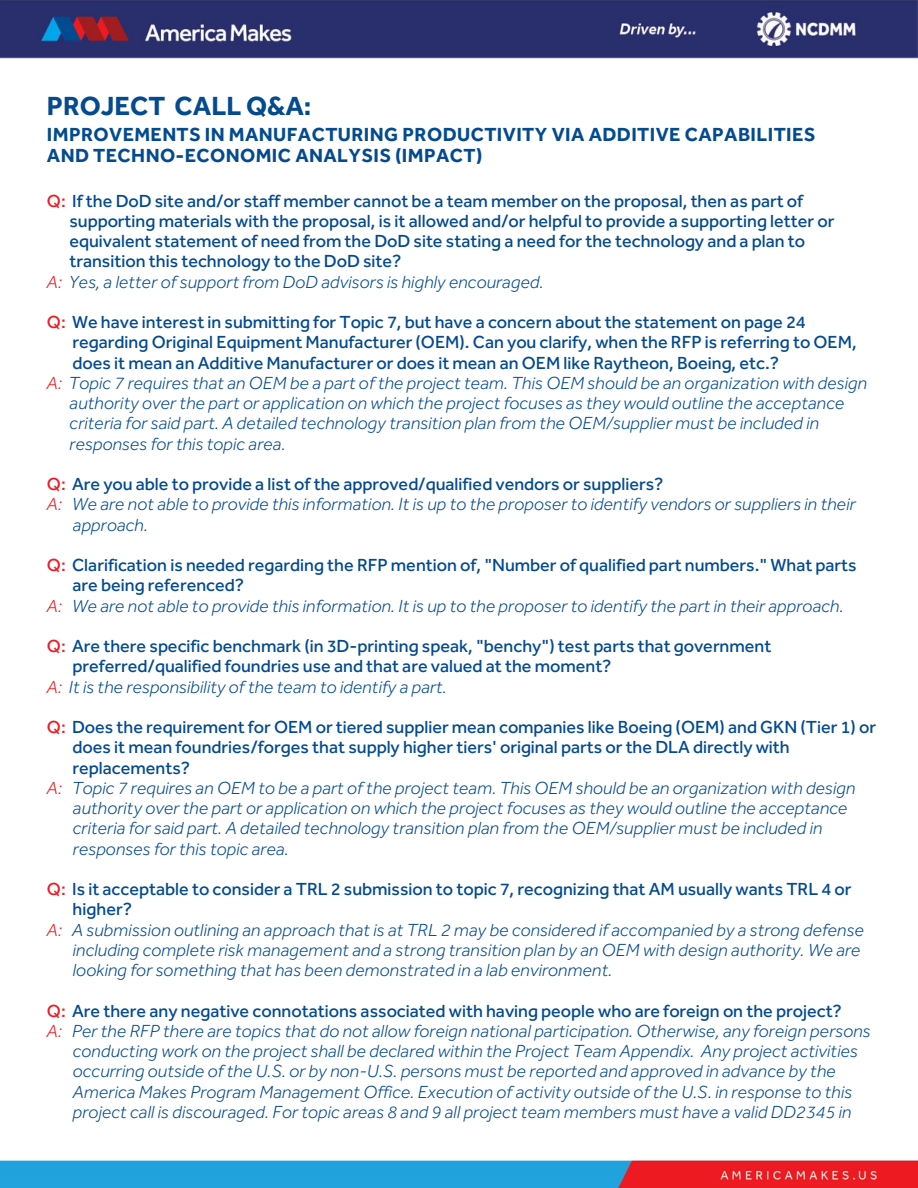
<style>
.page{position:relative;width:918px;height:1188px;background:#fff}
.page>*{position:absolute;margin:0;border:0;box-sizing:border-box;transform-origin:0 0}
.t1{font:700 27px "Effra Trial";color:#034a8f}
.t2{font:700 19.5px "Effra Trial";letter-spacing:.02em;color:#034a8f}
.t3{font:italic 300 18px "Effra Trial";color:#034a8f}
.t4{font:500 18px "Effra Trial";color:#034a8f}
.s1{color:#ee1c24}
</style>
<div class="page">
<img style="left:0;top:0;width:918px;height:59px">
<img style="left:0;top:1157px;width:918px;height:31px">
<p class="t1" style="left:47px;top:90px;width:266px">PROJECT CALL Q&amp;A:</p>
<p class="t2" style="left:47px;top:123px;width:770px">IMPROVEMENTS IN MANUFACTURING PRODUCTIVITY VIA ADDITIVE CAPABILITIES</p>
<p class="t2" style="left:47px;top:144px;width:437px">AND TECHNO-ECONOMIC ANALYSIS (IMPACT)</p>
<p class="t4" style="left:47px;top:190px;width:758px"><span class="s1">Q:</span> If the DoD site and/or staff member cannot be a team member on the proposal, then as part of</p>
<p class="t4" style="left:69px;top:210px;width:767px">supporting materials with the proposal, is it allowed and/or helpful to provide a supporting letter or</p>
<p class="t4" style="left:69px;top:230px;width:737px">equivalent statement of need from the DoD site stating a need for the technology and a plan to</p>
<p class="t4" style="left:69px;top:251px;width:334px">transition this technology to the DoD site?</p>
<p class="t3" style="left:47px;top:271px;width:498px"><span class="s1">A:</span> Yes, a letter of support from DoD advisors is highly encouraged.</p>
<p class="t4" style="left:47px;top:311px;width:760px"><span class="s1">Q:</span> We have interest in submitting for Topic 7, but have a concern about the statement on page 24</p>
<p class="t4" style="left:73px;top:332px;width:786px">regarding Original Equipment Manufacturer (OEM). Can you clarify, when the RFP is referring to OEM,</p>
<p class="t4" style="left:73px;top:352px;width:708px">does it mean an Additive Manufacturer or does it mean an OEM like Raytheon, Boeing, etc.?</p>
<p class="t3" style="left:47px;top:372px;width:822px"><span class="s1">A:</span> Topic 7 requires that an OEM be a part of the project team. This OEM should be an organization with design</p>
<p class="t3" style="left:70px;top:392px;width:776px">authority over the part or application on which the project focuses as they would outline the acceptance</p>
<p class="t3" style="left:70px;top:413px;width:751px">criteria for said part. A detailed technology transition plan from the OEM/supplier must be included in</p>
<p class="t3" style="left:70px;top:433px;width:218px">responses for this topic area.</p>
<p class="t4" style="left:47px;top:473px;width:618px"><span class="s1">Q:</span> Are you able to provide a list of the approved/qualified vendors or suppliers?</p>
<p class="t3" style="left:47px;top:494px;width:810px"><span class="s1">A:</span> We are not able to provide this information. It is up to the proposer to identify vendors or suppliers in their</p>
<p class="t3" style="left:73px;top:514px;width:77px">approach.</p>
<p class="t4" style="left:47px;top:554px;width:811px"><span class="s1">Q:</span> Clarification is needed regarding the RFP mention of, "Number of qualified part numbers." What parts</p>
<p class="t4" style="left:73px;top:575px;width:173px">are being referenced?</p>
<p class="t3" style="left:47px;top:595px;width:798px"><span class="s1">A:</span> We are not able to provide this information. It is up to the proposer to identify the part in their approach.</p>
<p class="t4" style="left:47px;top:635px;width:726px"><span class="s1">Q:</span> Are there specific benchmark (in 3D-printing speak, "benchy") test parts that government</p>
<p class="t4" style="left:73px;top:656px;width:540px">preferred/qualified foundries use and that are valued at the moment?</p>
<p class="t3" style="left:47px;top:676px;width:402px"><span class="s1">A:</span> It is the responsibility of the team to identify a part.</p>
<p class="t4" style="left:47px;top:716px;width:831px"><span class="s1">Q:</span> Does the requirement for OEM or tiered supplier mean companies like Boeing (OEM) and GKN (Tier 1) or</p>
<p class="t4" style="left:73px;top:737px;width:719px">does it mean foundries/forges that supply higher tiers' original parts or the DLA directly with</p>
<p class="t4" style="left:73px;top:757px;width:119px">replacements?</p>
<p class="t3" style="left:47px;top:777px;width:810px"><span class="s1">A:</span> Topic 7 requires an OEM to be a part of the project team. This OEM should be an organization with design</p>
<p class="t3" style="left:73px;top:797px;width:776px">authority over the part or application on which the project focuses as they would outline the acceptance</p>
<p class="t3" style="left:73px;top:818px;width:751px">criteria for said part. A detailed technology transition plan from the OEM/supplier must be included in</p>
<p class="t3" style="left:73px;top:838px;width:218px">responses for this topic area.</p>
<p class="t4" style="left:47px;top:878px;width:806px"><span class="s1">Q:</span> Is it acceptable to consider a TRL 2 submission to topic 7, recognizing that AM usually wants TRL 4 or</p>
<p class="t4" style="left:73px;top:899px;width:61px">higher?</p>
<p class="t3" style="left:47px;top:919px;width:819px"><span class="s1">A:</span> A submission outlining an approach that is at TRL 2 may be considered if accompanied by a strong defense</p>
<p class="t3" style="left:73px;top:939px;width:789px">including complete risk management and a strong transition plan by an OEM with design authority. We are</p>
<p class="t3" style="left:73px;top:959px;width:541px">looking for something that has been demonstrated in a lab environment.</p>
<p class="t4" style="left:47px;top:1000px;width:796px"><span class="s1">Q:</span> Are there any negative connotations associated with having people who are foreign on the project?</p>
<p class="t3" style="left:47px;top:1020px;width:825px"><span class="s1">A:</span> Per the RFP there are topics that do not allow foreign national participation. Otherwise, any foreign persons</p>
<p class="t3" style="left:73px;top:1040px;width:787px">conducting work on the project shall be declared within the Project Team Appendix. Any project activities</p>
<p class="t3" style="left:73px;top:1061px;width:765px">occurring outside of the U.S. or by non-U.S. persons must be reported and approved in advance by the</p>
<p class="t3" style="left:73px;top:1081px;width:781px">America Makes Program Management Office. Execution of activity outside of the U.S. in response to this</p>
<p class="t3" style="left:73px;top:1101px;width:780px">project call is discouraged. For topic areas 8 and 9 all project team members must have a valid DD2345 in</p>
</div>
